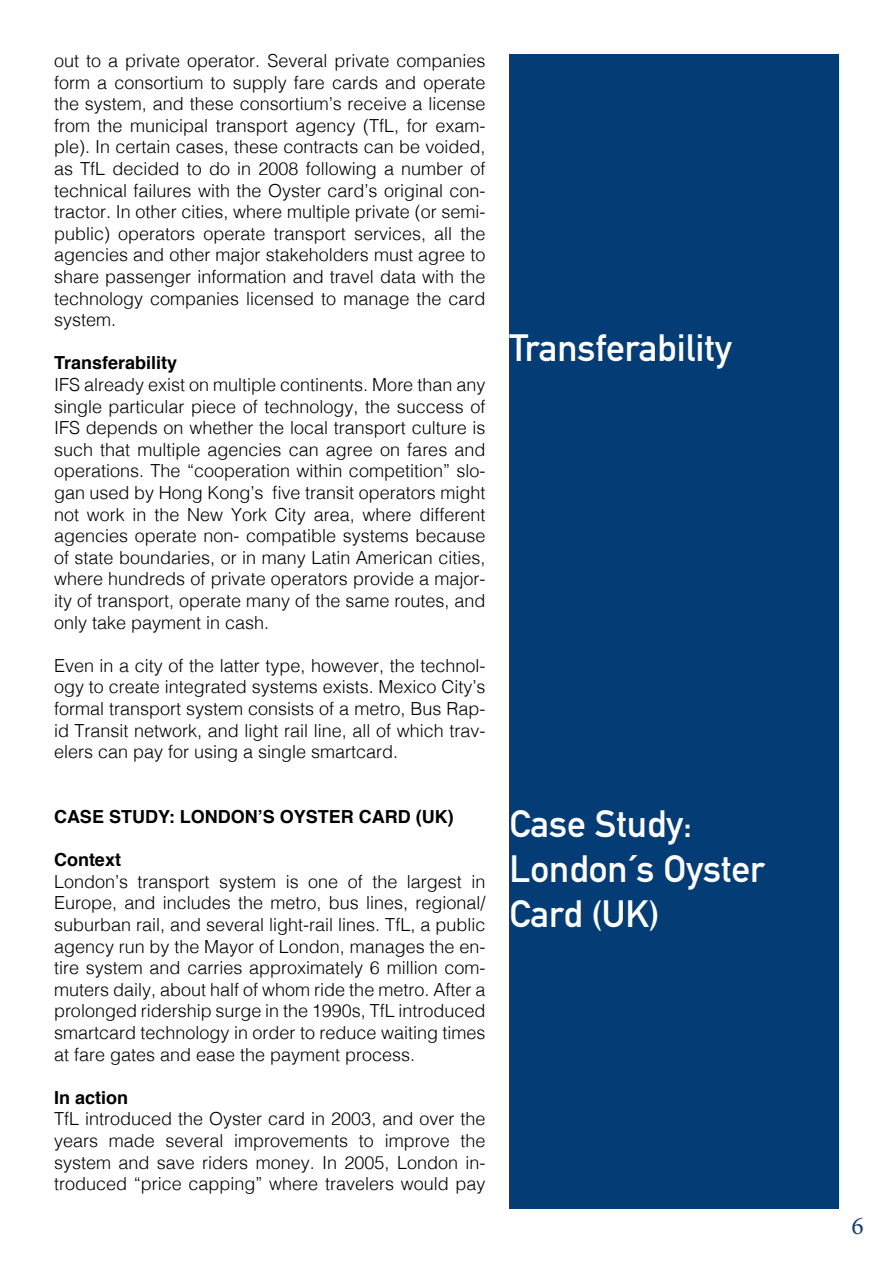
<style>
.page{position:relative;width:893px;height:1263px;background:#fff}
.page>*{position:absolute;margin:0;border:0;box-sizing:border-box;transform-origin:0 0}
.t1{font:700 37.5px "DIN Alternate";color:#fff}
.t2{font:25.5px "Minion Pro";color:#1b3f73}
.t3{font:300 18px/21.6px "Helvetica";color:#000;text-align:justify}
.t4{font:700 18px "Helvetica";color:#000}
</style>
<div class="page">
<div style="left:509px;top:54px;width:330px;height:1155px;background:#043c75"></div>
<p class="t3" style="left:54px;top:48px;width:433px">out to a private operator. Several private companies form a consortium to supply fare cards and operate the system, and these consortium’s receive a license from the municipal transport agency (TfL, for exam&shy;ple). In certain cases, these contracts can be voided, as TfL decided to do in 2008 following a number of technical failures with the Oyster card’s original con&shy;tractor. In other cities, where multiple private (or semi&shy;public) operators operate transport services, all the agencies and other major stakeholders must agree to share passenger information and travel data with the technology companies licensed to manage the card system.</p>
<p class="t4" style="left:54px;top:348px;width:125px">Transferability</p>
<p class="t3" style="left:54px;top:372px;width:433px">IFS already exist on multiple continents. More than any single particular piece of technology, the success of IFS depends on whether the local transport culture is such that multiple agencies can agree on fares and operations. The “cooperation within competition” slo&shy;gan used by Hong Kong’s five transit operators might not work in the New York City area, where different agencies operate non- compatible systems because of state boundaries, or in many Latin American cities, where hundreds of private operators provide a major&shy;ity of transport, operate many of the same routes, and only take payment in cash.</p>
<p class="t3" style="left:54px;top:653px;width:433px">Even in a city of the latter type, however, the technol&shy;ogy to create integrated systems exists. Mexico City’s formal transport system consists of a metro, Bus Rap&shy;id Transit network, and light rail line, all of which trav&shy;elers can pay for using a single smartcard.</p>
<p class="t4" style="left:54px;top:802px;width:401px">CASE STUDY: LONDON’S OYSTER CARD (UK)</p>
<p class="t4" style="left:54px;top:845px;width:68px">Context</p>
<p class="t3" style="left:54px;top:869px;width:433px">London’s transport system is one of the largest in Europe, and includes the metro, bus lines, regional/ suburban rail, and several light-rail lines. TfL, a public agency run by the Mayor of London, manages the en&shy;tire system and carries approximately 6 million com&shy;muters daily, about half of whom ride the metro. After a prolonged ridership surge in the 1990s, TfL introduced smartcard technology in order to reduce waiting times at fare gates and ease the payment process.</p>
<p class="t4" style="left:54px;top:1083px;width:76px">In action</p>
<p class="t3" style="left:54px;top:1107px;width:433px">TfL introduced the Oyster card in 2003, and over the years made several improvements to improve the system and save riders money. In 2005, London in&shy;troduced “price capping” where travelers would pay</p>
<p class="t1" style="left:509px;top:320px;width:224px">Transferability</p>
<p class="t1" style="left:509px;top:795px;width:184px">Case Study:</p>
<p class="t1" style="left:509px;top:840px;width:257px">London´s Oyster</p>
<p class="t1" style="left:509px;top:885px;width:152px">Card (UK)</p>
<p class="t2" style="left:851px;top:1208px;width:14px">6</p>
</div>
